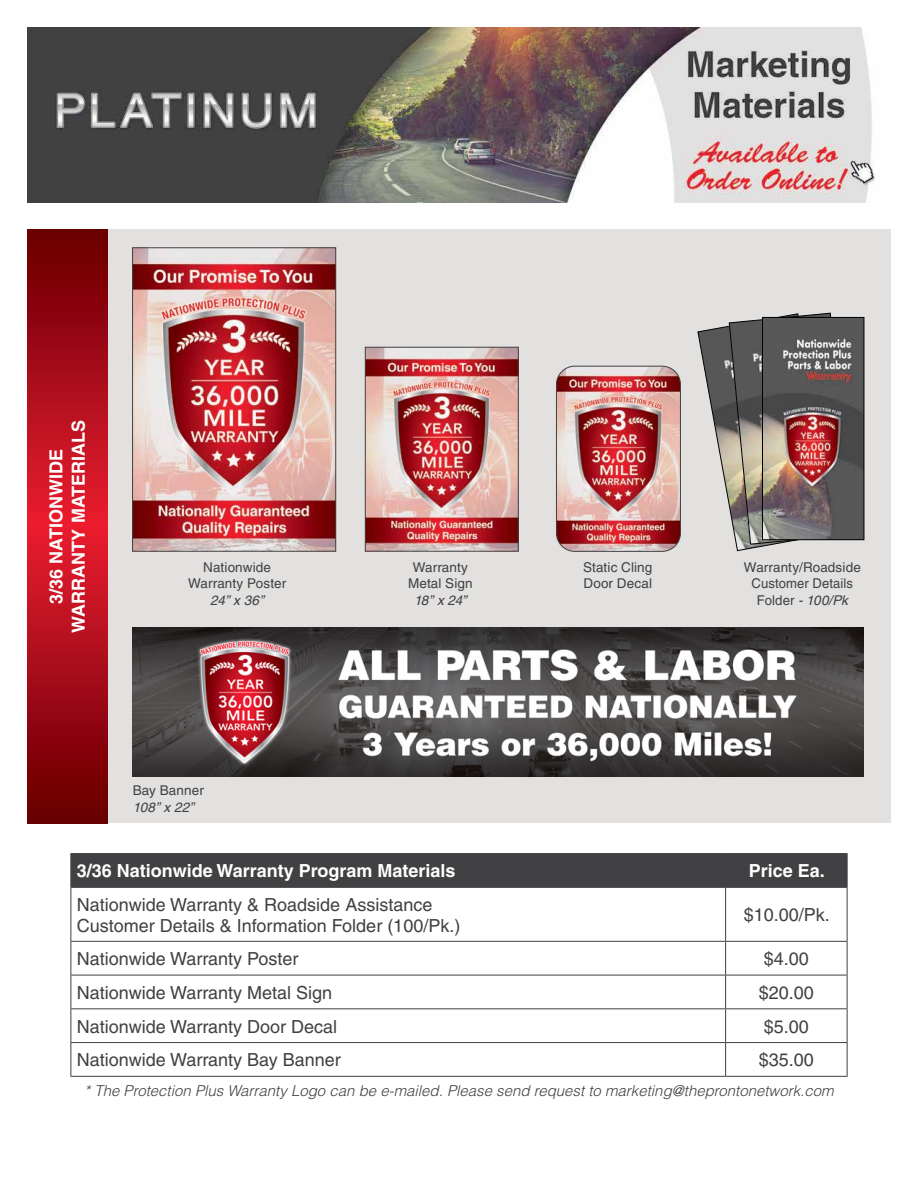
<style>
.page{position:relative;width:918px;height:1188px;background:#fff}
.page>*{position:absolute;margin:0;border:0;box-sizing:border-box;transform-origin:0 0}
.t1{font:18px/21.6px "Helvetica LT";color:#414042}
.t2{font:700 18px "Helvetica LT";color:#fff}
.t3{font:italic 300 15px "Helvetica LT";color:#414042}
.t4{font:13.5px/16.5px "Helvetica LT";letter-spacing:.01em;color:#414042;text-align:center}
.t5{font:italic 13.5px "Helvetica LT";letter-spacing:-.02em;color:#414042}
.s1{font-style:italic}
</style>
<div class="page">
<div style="left:27px;top:230px;width:864px;height:594px;background:#e2e1e0"></div>
<svg style="left:27px;top:230px;width:81px;height:594px;background:#a70b17"></svg>
<img style="left:134px;top:249px;width:200px;height:301px">
<div style="left:132px;top:247px;width:204px;height:305px;border:1px solid #414042"></div>
<img style="left:556px;top:366px;width:124px;height:184px">
<div style="left:556px;top:366px;width:125px;height:186px;border:1px solid #414042;border-radius:18px"></div>
<img style="left:27px;top:27px;width:848px;height:176px">
<img style="left:367px;top:349px;width:150px;height:200px">
<div style="left:365px;top:347px;width:154px;height:204px;border:1px solid #414042"></div>
<svg style="left:697px;top:313px;width:155px;height:238px"></svg>
<img style="left:764px;top:319px;width:98px;height:219px">
<div style="left:762px;top:317px;width:102px;height:223px;border:1px solid #000"></div>
<img style="left:133px;top:627px;width:731px;height:149px">
<div style="left:71px;top:854px;width:776px;height:33px;background:#414042"></div>
<hr style="left:70px;top:853px;width:656px;height:1px;background:#414042">
<hr style="left:70px;top:854px;width:1px;height:33px;background:#414042">
<hr style="left:726px;top:853px;width:122px;height:1px;background:#414042">
<hr style="left:725px;top:854px;width:1px;height:33px;background:#414042">
<hr style="left:847px;top:854px;width:1px;height:33px;background:#414042">
<hr style="left:70px;top:887px;width:656px;height:1px;background:#414042">
<hr style="left:70px;top:888px;width:1px;height:53px;background:#414042">
<hr style="left:726px;top:887px;width:122px;height:1px;background:#414042">
<hr style="left:725px;top:888px;width:1px;height:53px;background:#414042">
<hr style="left:847px;top:888px;width:1px;height:53px;background:#414042">
<hr style="left:70px;top:941px;width:656px;height:1px;background:#414042">
<hr style="left:70px;top:942px;width:1px;height:33px;background:#414042">
<hr style="left:726px;top:941px;width:122px;height:1px;background:#414042">
<hr style="left:725px;top:942px;width:1px;height:33px;background:#414042">
<hr style="left:847px;top:942px;width:1px;height:33px;background:#414042">
<hr style="left:70px;top:975px;width:656px;height:1px;background:#414042">
<hr style="left:70px;top:975px;width:1px;height:33px;background:#414042">
<hr style="left:726px;top:975px;width:122px;height:1px;background:#414042">
<hr style="left:725px;top:975px;width:1px;height:33px;background:#414042">
<hr style="left:847px;top:975px;width:1px;height:33px;background:#414042">
<hr style="left:70px;top:1008px;width:656px;height:1px;background:#414042">
<hr style="left:70px;top:1009px;width:1px;height:33px;background:#414042">
<hr style="left:726px;top:1008px;width:122px;height:1px;background:#414042">
<hr style="left:725px;top:1009px;width:1px;height:33px;background:#414042">
<hr style="left:847px;top:1009px;width:1px;height:33px;background:#414042">
<hr style="left:70px;top:1042px;width:656px;height:1px;background:#414042">
<hr style="left:70px;top:1043px;width:1px;height:33px;background:#414042">
<hr style="left:726px;top:1042px;width:122px;height:1px;background:#414042">
<hr style="left:725px;top:1043px;width:1px;height:33px;background:#414042">
<hr style="left:847px;top:1043px;width:1px;height:33px;background:#414042">
<hr style="left:70px;top:1076px;width:656px;height:1px;background:#414042">
<hr style="left:726px;top:1076px;width:122px;height:1px;background:#414042">
<p class="t2" style="left:45px;top:604px;width:157px;rotate:-90deg">3/36 NATIONWIDE</p>
<p class="t2" style="left:68px;top:633px;width:215px;rotate:-90deg">WARRANTY MATERIALS</p>
<p class="t4" style="left:188px;top:559px;width:100px">Nationwide<br>Warranty Poster</p>
<p class="t5" style="left:210px;top:592px;width:55px">24” x 36”</p>
<p class="t4" style="left:408px;top:559px;width:66px">Warranty<br>Metal Sign</p>
<p class="t5" style="left:414px;top:592px;width:54px">18” x 24”</p>
<p class="t4" style="left:583px;top:559px;width:71px;text-align:left">Static Cling<br>Door Decal</p>
<p class="t4" style="left:744px;top:559px;width:118px">Warranty/Roadside<br>Customer Details<br>Folder <span class="s1">- 100/Pk</span></p>
<p class="t4" style="left:133px;top:782px;width:73px">Bay Banner</p>
<p class="t5" style="left:133px;top:799px;width:63px">108” x 22”</p>
<p class="t2" style="left:77px;top:860px;width:380px">3/36 Nationwide Warranty Program Materials</p>
<p class="t2" style="left:749px;top:860px;width:78px">Price Ea.</p>
<p class="t1" style="left:77px;top:893px;width:385px">Nationwide Warranty &amp; Roadside Assistance<br>Customer Details &amp; Information Folder (100/Pk.)</p>
<p class="t1" style="left:744px;top:904px;width:88px">$10.00/Pk.</p>
<p class="t1" style="left:77px;top:948px;width:223px">Nationwide Warranty Poster</p>
<p class="t1" style="left:764px;top:948px;width:47px">$4.00</p>
<p class="t1" style="left:77px;top:982px;width:257px">Nationwide Warranty Metal Sign</p>
<p class="t1" style="left:759px;top:982px;width:57px">$20.00</p>
<p class="t1" style="left:77px;top:1016px;width:262px">Nationwide Warranty Door Decal</p>
<p class="t1" style="left:764px;top:1016px;width:47px">$5.00</p>
<p class="t1" style="left:77px;top:1049px;width:265px">Nationwide Warranty Bay Banner</p>
<p class="t1" style="left:759px;top:1049px;width:57px">$35.00</p>
<p class="t3" style="left:84px;top:1081px;width:751px">* The Protection Plus Warranty Logo can be e-mailed. Please send request to marketing@theprontonetwork.com</p>
</div>
